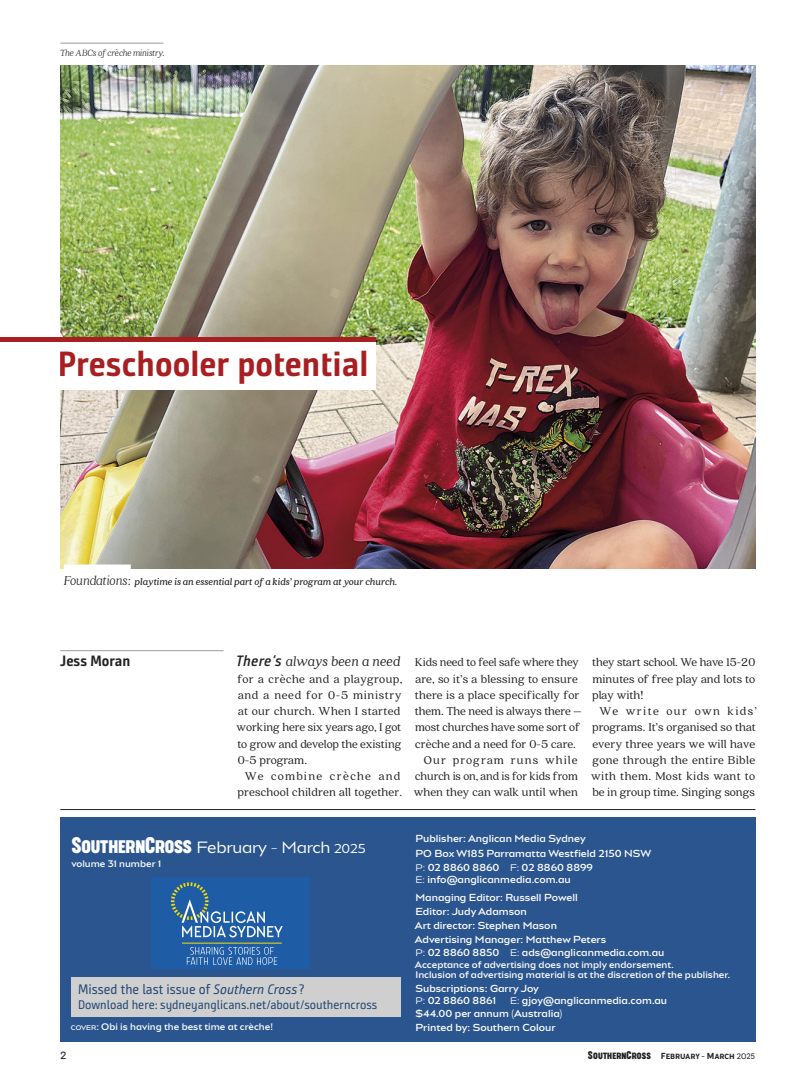
<style>
.page{position:relative;width:798px;height:1081px;background:#fff}
.page>*{position:absolute;margin:0;border:0;box-sizing:border-box;transform-origin:0 0}
.t1{font:700 35px "Bunday Sans";color:#a81f21}
.t2{font:15px "Bw Aleta No 10";letter-spacing:-.02em;color:#fff}
.N_body_-first_par{font:italic 15px "Quincy CF";letter-spacing:.01em;color:#222221}
.Byline{font:700 15px "Bunday Sans";color:#222221}
.t3{font:13.75px "Bunday Sans";color:#2b558e}
.N_Body{font:12.5px/16.2px "Quincy CF";color:#222221}
.N_body_-first_par-2{font:12.5px/16.2px "Quincy CF";letter-spacing:.005em;color:#222221}
.t4{font:12.5px "Bunday Sans";color:#2b558e}
.N_Caption{font:italic 700 10.62px "Quincy CF";color:#222221}
.t5{font:italic 300 10px "Quincy CF";color:#222221}
.t6{font:300 10px "Cocogoose";color:#222221}
.t7{font:500 9.38px "Bw Aleta No 10";color:#fff}
.t8{font:500 8.75px "Bw Aleta No 10";color:#fff}
.t9{font:300 8.25px "Cocogoose Narrow";letter-spacing:-.005em;color:#222221}
.s1{font-weight:300;font-size:14.38px;color:#fff}
.s2{font-family:"Bunday Sans Semi Bold Up It";font-style:normal}
.s3{font-family:"Cocogoose Compressed";font-size:21.25px}
.s4{font-family:"Cocogoose Compressed";font-size:20px}
.s5{font-size:11.88px}
.s6{font-style:italic}
.s7{font-size:6.12px}
.s8{font-weight:400;font-size:8.75px}
.s9{font-family:"Cocogoose Compressed";font-weight:400;font-size:10.5px}
.s10{font-family:"Cocogoose Compressed";font-weight:400;font-size:10px}
.s11{font-style:inherit}
.s12{font-size:7.5px}
</style>
<div class="page">
<img style="left:60px;top:65px;width:695px;height:504px">
<hr style="left:60px;top:650px;width:163px;height:1px;background:#9c9b9b">
<div style="left:64px;top:564px;width:67px;height:12px;background:#fff"></div>
<div style="left:0;top:337px;width:375px;height:5px;background:#a81f21"></div>
<img style="left:60px;top:326px;width:315px;height:11px">
<div style="left:60px;top:817px;width:695px;height:225px;background:#2b558e"></div>
<hr style="left:60px;top:809px;width:695px;height:1px;background:#222221">
<div style="left:71px;top:977px;width:329px;height:39px;background:#cfcfcf"></div>
<div style="left:151px;top:877px;width:159px;height:92px;background:#1e5da6"></div>
<svg style="left:171px;top:882px;width:112px;height:55px"></svg>
<hr style="left:182px;top:943px;width:100px;height:1px;background:#f9dc00">
<svg style="left:187px;top:947px;width:90px;height:18px"></svg>
<div style="left:58px;top:342px;width:317px;height:48px;background:#fff"></div>
<hr style="left:60px;top:43px;width:103px;height:1px;background:#9c9b9b">
<p class="t5" style="left:60px;top:47px;width:106px">The ABCs of crèche ministry.</p>
<h1 class="t1" style="left:58px;top:342px;width:312px">Preschooler potential</h1>
<p class="N_Caption" style="left:64px;top:575px;width:335px"><span class="s1">Foundations:</span> playtime is an essential part of a kids’ program at your church.</p>
<p class="Byline" style="left:60px;top:652px;width:72px">Jess Moran</p>
<p class="N_body_-first_par" style="left:236px;top:653px;width:165px"><span class="s2">There’s</span> always been a need</p>
<p class="N_body_-first_par-2" style="left:236px;top:671px;width:167px">for a crèche and a playgroup, and a need for 0-5 ministry at our church. When I started working here six years ago, I got to grow and develop the existing<br>0-5 program.</p>
<p class="N_Body" style="left:237px;top:768px;width:166px;text-align:center">We combine crèche and preschool children all together.</p>
<p class="N_Body" style="left:415px;top:654px;width:168px">Kids need to feel safe where they are, so it’s a blessing to ensure there is a place specifically for them. The need is always there – most churches have some sort of crèche and a need for 0-5 care.</p>
<p class="N_Body" style="left:414px;top:752px;width:165px;text-align:justify;text-indent:10px">Our program runs while church is on, and is for kids from when they can walk until when</p>
<p class="N_Body" style="left:592px;top:654px;width:164px;text-align:justify">they start school. We have 15-20 minutes of free play and lots to play with!</p>
<p class="N_Body" style="left:591px;top:703px;width:167px;text-indent:8px">We write our own kids’ programs. It’s organised so that every three years we will have gone through the entire Bible with them. Most kids want to be in group time. Singing songs</p>
<p class="t2" style="left:71px;top:838px;width:295px"><span class="s3">S</span><span class="s4">OUTHERN</span><span class="s3">C</span><span class="s4">ROSS</span> February - March <span class="s5">2025</span></p>
<p class="t8" style="left:71px;top:858px;width:91px">volume 31 number 1</p>
<p class="t3" style="left:78px;top:981px;width:228px">Missed the last issue of <span class="s6">Southern Cross</span> ?</p>
<p class="t4" style="left:78px;top:997px;width:301px">Download here: sydneyanglicans.net/about/southerncross</p>
<p class="t8" style="left:71px;top:1021px;width:203px"><span class="s7">COVER</span>: Obi is having the best time at crèche!</p>
<p class="t7" style="left:415px;top:833px;width:172px">Publisher: Anglican Media Sydney</p>
<p class="t7" style="left:415px;top:847px;width:237px">PO Box W185 Parramatta Westfield 2150 NSW</p>
<p class="t7" style="left:415px;top:862px;width:179px"><span class="s8">P:</span> 02 8860 8860 <span class="s8">F:</span> 02 8860 8899</p>
<p class="t7" style="left:415px;top:874px;width:157px"><span class="s8">E:</span> info@anglicanmedia.com.au</p>
<p class="t7" style="left:415px;top:892px;width:164px">Managing Editor: Russell Powell</p>
<p class="t7" style="left:415px;top:906px;width:113px">Editor: Judy Adamson</p>
<p class="t7" style="left:415px;top:920px;width:143px">Art director: Stephen Mason</p>
<p class="t7" style="left:415px;top:934px;width:193px">Advertising Manager: Matthew Peters</p>
<p class="t7" style="left:415px;top:947px;width:250px"><span class="s8">P:</span> 02 8860 8850 <span class="s8">E:</span> ads@anglicanmedia.com.au</p>
<p class="t8" style="left:415px;top:959px;width:260px">Acceptance of advertising does not imply endorsement.</p>
<p class="t8" style="left:415px;top:969px;width:316px">Inclusion of advertising material is at the discretion of the publisher.</p>
<p class="t7" style="left:415px;top:983px;width:125px">Subscriptions: Garry Joy</p>
<p class="t7" style="left:415px;top:995px;width:82px"><span class="s8">P:</span> 02 8860 8861</p>
<p class="t7" style="left:510px;top:995px;width:159px"><span class="s8">E:</span> gjoy@anglicanmedia.com.au</p>
<p class="t7" style="left:415px;top:1007px;width:148px">$44.00 per annum (Australia)</p>
<p class="t7" style="left:415px;top:1022px;width:141px">Printed by: Southern Colour</p>
<p class="t6" style="left:60px;top:1048px;width:8px">2</p>
<p class="t9" style="left:587px;top:1050px;width:168px"><span class="s9">S</span><span class="s10">OUTHERN</span><span class="s9">C</span><span class="s10">ROSS</span> February <span class="s11">-</span> March <span class="s12">2025</span></p>
</div>
